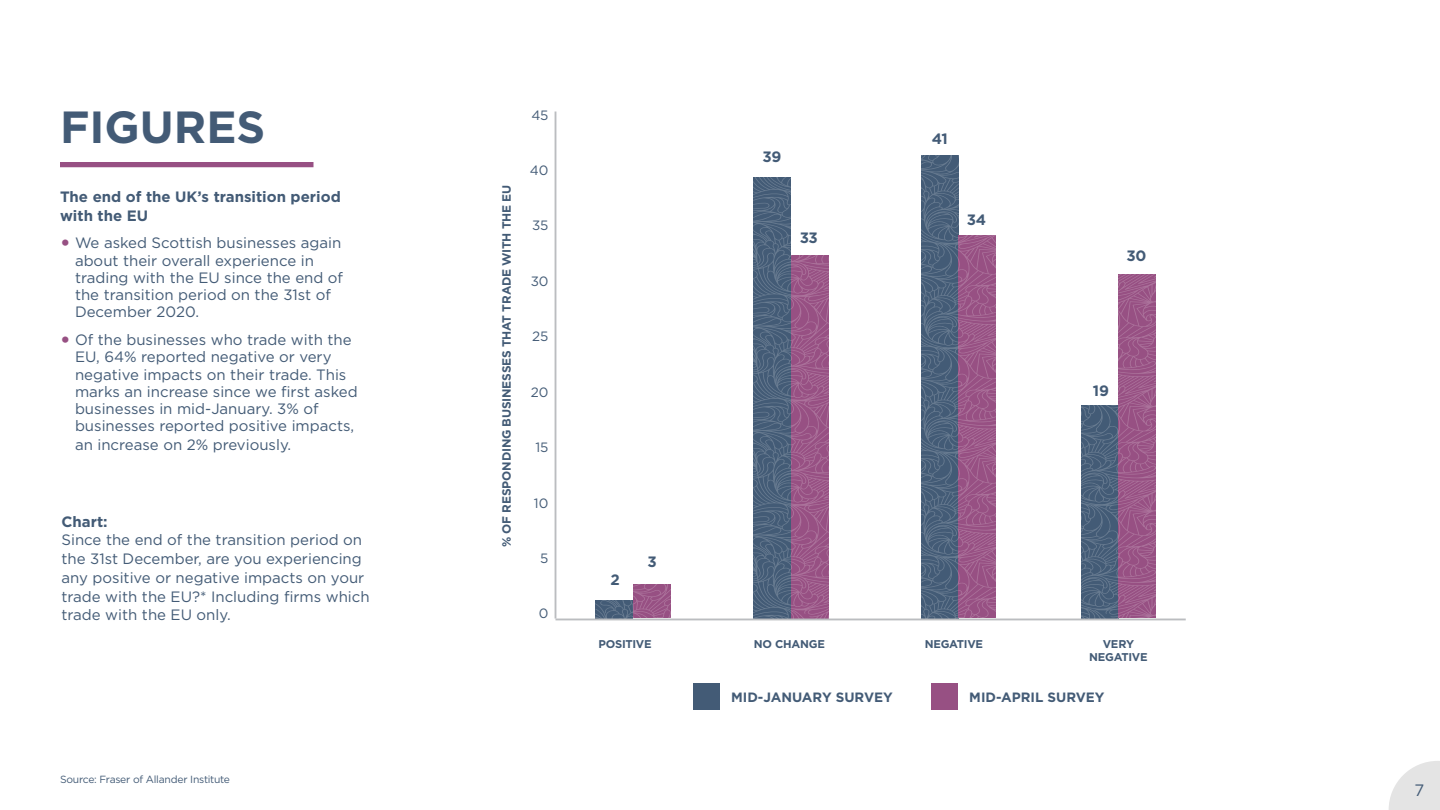
<style>
.page{position:relative;width:1440px;height:810px;background:#fff}
.page>*{position:absolute;margin:0;border:0;box-sizing:border-box;transform-origin:0 0}
.t1{font:700 45px "Gotham";color:#435b76}
.t2{font:16.5px "Gotham";color:#435b76}
.t3{font:15px/17.2px "Gotham";color:#435b76}
.t4{font:700 15px/18.8px "Gotham";color:#435b76}
.t5{font:700 13.5px "Gotham";color:#435b76}
.t6{font:13.5px "Gotham";color:#435b76}
.t7{font:700 12px "Gotham";letter-spacing:-.015em;color:#435b76}
.t8{font:700 11.25px/12.5px "Gotham";letter-spacing:-.02em;color:#435b76;text-align:center}
.t9{font:10.35px "Gotham";letter-spacing:-.025em;color:#435b76}
.s1{font-weight:700;font-size:21px;color:#975083}
</style>
<div class="page">
<svg style="left:589px;top:155px;width:597px;height:466px"></svg>
<svg style="left:1389px;top:761px;width:51px;height:49px"></svg>
<div style="left:60px;top:162px;width:254px;height:5px;background:#975083"></div>
<hr style="left:555px;top:112px;width:1px;height:507px;background:#bbbdc0">
<hr style="left:556px;top:619px;width:630px;height:1px;background:#bbbdc0">
<div style="left:932px;top:683px;width:26px;height:26px;background:#975083"></div>
<div style="left:693px;top:683px;width:27px;height:26px;background:#435b76"></div>
<h1 class="t1" style="left:60px;top:98px;width:207px">FIGURES</h1>
<p class="t4" style="left:60px;top:187px;width:282px">The end of the UK’s transition period with the EU</p>
<p class="t3" style="left:75px;top:234px;width:270px;text-indent:-15px"><span class="s1">•</span> We asked Scottish businesses again about their overall experience in trading with the EU since the end of the transition period on the 31st of<br>December 2020.</p>
<p class="t3" style="left:75px;top:331px;width:284px;text-indent:-15px"><span class="s1">•</span> Of the businesses who trade with the EU, 64% reported negative or very negative impacts on their trade. This marks an increase since we first asked businesses in mid-January. 3% of businesses reported positive impacts,</p>
<p class="t3" style="left:75px;top:436px;width:218px">an increase on 2% previously.</p>
<p class="t4" style="left:62px;top:512px;width:48px">Chart:</p>
<p class="t3" style="left:62px;top:530px;width:310px;line-height:18.8px">Since the end of the transition period on the 31st December, are you experiencing any positive or negative impacts on your trade with the EU?* Including firms which trade with the EU only.</p>
<p class="t9" style="left:60px;top:773px;width:172px">Source: Fraser of Allander Institute</p>
<p class="t7" style="left:499px;top:547px;width:364px;rotate:-90deg">% OF RESPONDING BUSINESSES THAT TRADE WITH THE EU</p>
<p class="t6" style="left:531px;top:106px;width:19px">45</p>
<p class="t6" style="left:530px;top:162px;width:20px">40</p>
<p class="t6" style="left:532px;top:217px;width:18px">35</p>
<p class="t6" style="left:531px;top:272px;width:19px">30</p>
<p class="t6" style="left:532px;top:328px;width:18px">25</p>
<p class="t6" style="left:531px;top:383px;width:19px">20</p>
<p class="t6" style="left:535px;top:439px;width:15px">15</p>
<p class="t6" style="left:534px;top:494px;width:16px">10</p>
<p class="t6" style="left:540px;top:550px;width:10px">5</p>
<p class="t6" style="left:539px;top:605px;width:11px">0</p>
<p class="t4" style="left:763px;top:147px;width:20px">39</p>
<p class="t4" style="left:800px;top:228px;width:20px">33</p>
<p class="t4" style="left:611px;top:570px;width:11px">2</p>
<p class="t4" style="left:647px;top:552px;width:11px">3</p>
<p class="t4" style="left:932px;top:129px;width:17px">41</p>
<p class="t4" style="left:967px;top:210px;width:21px">34</p>
<p class="t4" style="left:1127px;top:246px;width:21px">30</p>
<p class="t4" style="left:1093px;top:381px;width:17px">19</p>
<p class="t8" style="left:598px;top:638px;width:55px">POSITIVE</p>
<p class="t8" style="left:754px;top:638px;width:73px">NO CHANGE</p>
<p class="t8" style="left:925px;top:638px;width:60px">NEGATIVE</p>
<p class="t8" style="left:1089px;top:638px;width:60px">VERY<br>NEGATIVE</p>
<p class="t5" style="left:731px;top:688px;width:163px">MID-JANUARY SURVEY</p>
<p class="t5" style="left:969px;top:688px;width:137px">MID-APRIL SURVEY</p>
<p class="t2" style="left:1414px;top:779px;width:11px">7</p>
</div>
